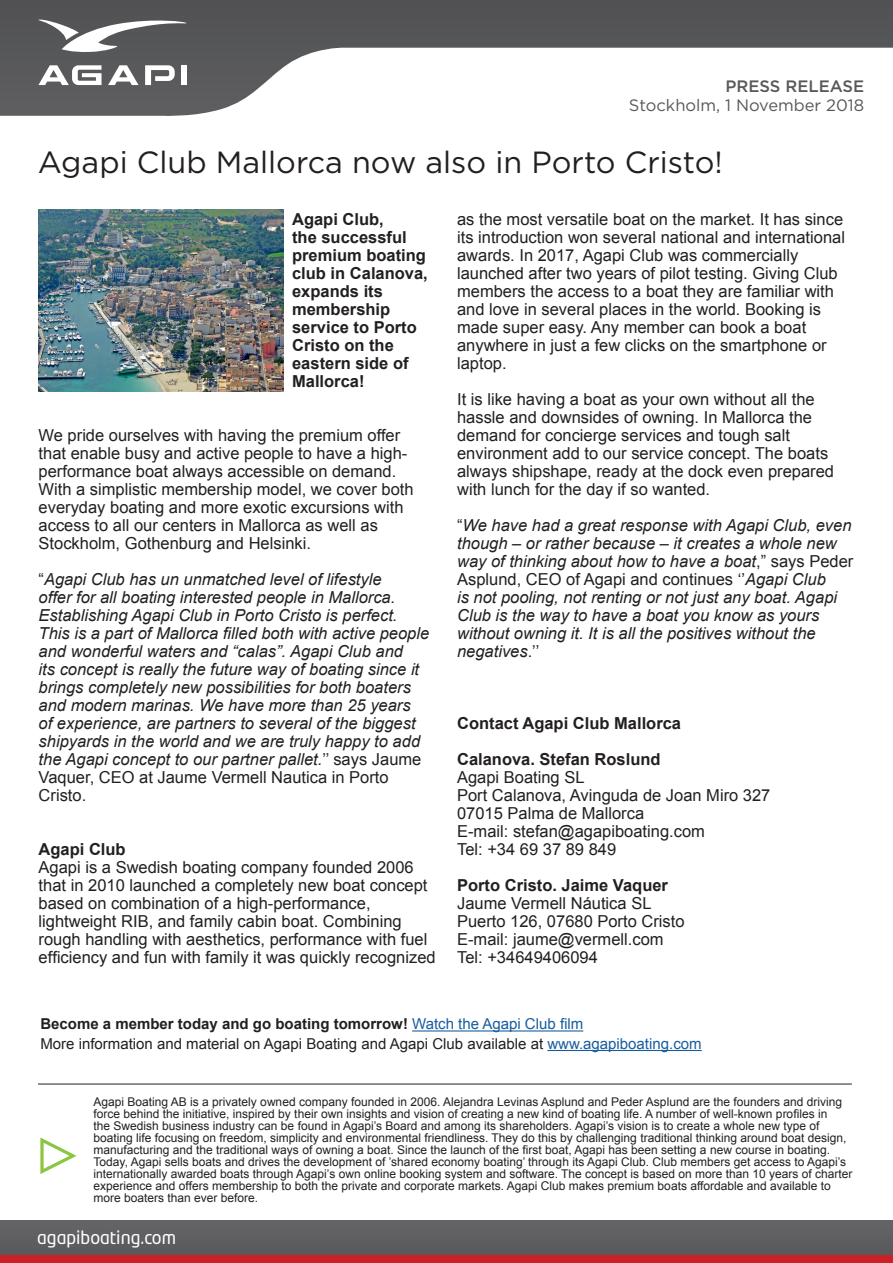
<style>
.page{position:relative;width:893px;height:1263px;background:#fff}
.page>*{position:absolute;margin:0;border:0;box-sizing:border-box;transform-origin:0 0}
.t1{font:30.6px "Gotham";color:#231f20}
.t2{font:18px "Neo Tech Std";color:#fff}
.t3{font:16.5px/18px "Arial";color:#231f20}
.t4{font:italic 16.5px/18px "Arial";color:#231f20}
.t5{font:700 16.5px/18px "Arial";color:#231f20}
.t6{font:16.5px "Gotham";color:#57585a}
.t7{font:500 16.5px "Gotham";color:#57585a}
.t8{font:15px "Arial";color:#231f20}
.t9{font:700 15px "Arial";color:#231f20}
.t10{font:12px/12px "Arial";color:#231f20}
.s1{font-style:normal}
.s2{font-weight:400;color:#175d9e}
.s3{color:#175d9e}
</style>
<div class="page">
<div style="left:0;top:1220px;width:893px;height:43px;background:#5f5f62"></div>
<svg style="left:0;top:0;width:893px;height:116px"></svg>
<svg style="left:38px;top:18px;width:149px;height:34px"></svg>
<svg style="left:108px;top:65px;width:31px;height:20px"></svg>
<div style="left:181px;top:65px;width:6px;height:20px;background:#fff"></div>
<svg style="left:38px;top:65px;width:64px;height:20px"></svg>
<svg style="left:145px;top:65px;width:30px;height:20px"></svg>
<div style="left:0;top:1255px;width:893px;height:8px;background:#cb2027"></div>
<svg style="left:40px;top:1137px;width:37px;height:37px"></svg>
<img style="left:39px;top:209px;width:244px;height:182px">
<hr style="left:38px;top:1084px;width:814px;height:1px;background:#231f20">
<hr style="left:412px;top:1030px;width:171px;height:1px;background:#175d9e">
<hr style="left:547px;top:1050px;width:155px;height:1px;background:#175d9e">
<p class="t7" style="left:725px;top:75px;width:140px">PRESS RELEASE</p>
<p class="t6" style="left:629px;top:95px;width:237px">Stockholm, 1 November 2018</p>
<p class="t1" style="left:38px;top:143px;width:686px">Agapi Club Mallorca now also in Porto Cristo!</p>
<p class="t5" style="left:292px;top:210px;width:137px">Agapi Club,<br>the successful premium boating club in Calanova, expands its membership service to Porto<br>Cristo on the eastern side of<br>Mallorca!</p>
<p class="t3" style="left:39px;top:426px;width:377px">We pride ourselves with having the premium offer that enable busy and active people to have a high&shy;performance boat always accessible on demand.<br>With a simplistic membership model, we cover both everyday boating and more exotic excursions with access to all our centers in Mallorca as well as Stockholm, Gothenburg and Helsinki.</p>
<p class="t4" style="left:39px;top:570px;width:392px"><span class="s1">“</span>Agapi Club has un unmatched level of lifestyle<br>offer for all boating interested people in Mallorca.<br>Establishing Agapi Club in Porto Cristo is perfect.<br>This is a part of Mallorca filled both with active people and wonderful waters and “calas”. Agapi Club and<br>its concept is really the future way of boating since it brings completely new possibilities for both boaters and modern marinas. We have more than 25 years<br>of experience, are partners to several of the biggest shipyards in the world and we are truly happy to add the Agapi concept to our partner pallet.<span class="s1">’’ says Jaume Vaquer, CEO at Jaume Vermell Nautica in Porto Cristo.</span></p>
<p class="t5" style="left:39px;top:840px;width:89px">Agapi Club</p>
<p class="t3" style="left:39px;top:858px;width:399px">Agapi is a Swedish boating company founded 2006 that in 2010 launched a completely new boat concept based on combination of a high-performance, lightweight RIB, and family cabin boat. Combining rough handling with aesthetics, performance with fuel efficiency and fun with family it was quickly recognized</p>
<p class="t3" style="left:457px;top:210px;width:389px">as the most versatile boat on the market. It has since its introduction won several national and international awards. In 2017, Agapi Club was commercially launched after two years of pilot testing. Giving Club members the access to a boat they are familiar with and love in several places in the world. Booking is made super easy. Any member can book a boat anywhere in just a few clicks on the smartphone or laptop.</p>
<p class="t3" style="left:457px;top:390px;width:378px">It is like having a boat as your own without all the hassle and downsides of owning. In Mallorca the demand for concierge services and tough salt environment add to our service concept. The boats always shipshape, ready at the dock even prepared with lunch for the day if so wanted.</p>
<p class="t4" style="left:457px;top:516px;width:398px"><span class="s1">“</span>We have had a great response with Agapi Club, even though – or rather because – it creates a whole new way of thinking about how to have a boat<span class="s1">,” says Peder Asplund, CEO of Agapi and continues ‘’</span>Agapi Club<br>is not pooling, not renting or not just any boat. Agapi Club is the way to have a boat you know as yours without owning it. It is all the positives without the negatives<span class="s1">.’’</span></p>
<p class="t5" style="left:457px;top:714px;width:226px">Contact Agapi Club Mallorca</p>
<p class="t5" style="left:457px;top:750px;width:205px">Calanova. Stefan Roslund</p>
<p class="t3" style="left:457px;top:768px;width:129px">Agapi Boating SL</p>
<p class="t3" style="left:457px;top:786px;width:315px">Port Calanova, Avinguda de Joan Miro 327</p>
<p class="t3" style="left:457px;top:804px;width:189px">07015 Palma de Mallorca</p>
<p class="t3" style="left:457px;top:822px;width:249px">E-mail: stefan@agapiboating.com</p>
<p class="t3" style="left:457px;top:840px;width:161px">Tel: +34 69 37 89 849</p>
<p class="t5" style="left:457px;top:876px;width:212px">Porto Cristo. Jaime Vaquer</p>
<p class="t3" style="left:457px;top:894px;width:196px">Jaume Vermell Náutica SL</p>
<p class="t3" style="left:457px;top:912px;width:229px">Puerto 126, 07680 Porto Cristo</p>
<p class="t3" style="left:457px;top:930px;width:208px">E-mail: jaume@vermell.com</p>
<p class="t3" style="left:457px;top:948px;width:142px">Tel: +34649406094</p>
<p class="t9" style="left:40px;top:1014px;width:544px">Become a member today and go boating tomorrow! <span class="s2">Watch the Agapi Club film</span></p>
<p class="t8" style="left:40px;top:1034px;width:663px">More information and material on Agapi Boating and Agapi Club available at <span class="s3">www.agapiboating.com</span></p>
<p class="t10" style="left:94px;top:1096px;width:760px">Agapi Boating AB is a privately owned company founded in 2006. Alejandra Levinas Asplund and Peder Asplund are the founders and driving force behind the initiative, inspired by their own insights and vision of creating a new kind of boating life. A number of well-known profiles in<br>the Swedish business industry can be found in Agapi’s Board and among its shareholders. Agapi’s vision is to create a whole new type of boating life focusing on freedom, simplicity and environmental friendliness. They do this by challenging traditional thinking around boat design, manufacturing and the traditional ways of owning a boat. Since the launch of the first boat, Agapi has been setting a new course in boating.<br>Today, Agapi sells boats and drives the development of ’shared economy boating’ through its Agapi Club. Club members get access to Agapi’s internationally awarded boats through Agapi’s own online booking system and software. The concept is based on more than 10 years of charter experience and offers membership to both the private and corporate markets. Agapi Club makes premium boats affordable and available to more boaters than ever before.</p>
<p class="t2" style="left:37px;top:1226px;width:140px">agapiboating.com</p>
</div>
